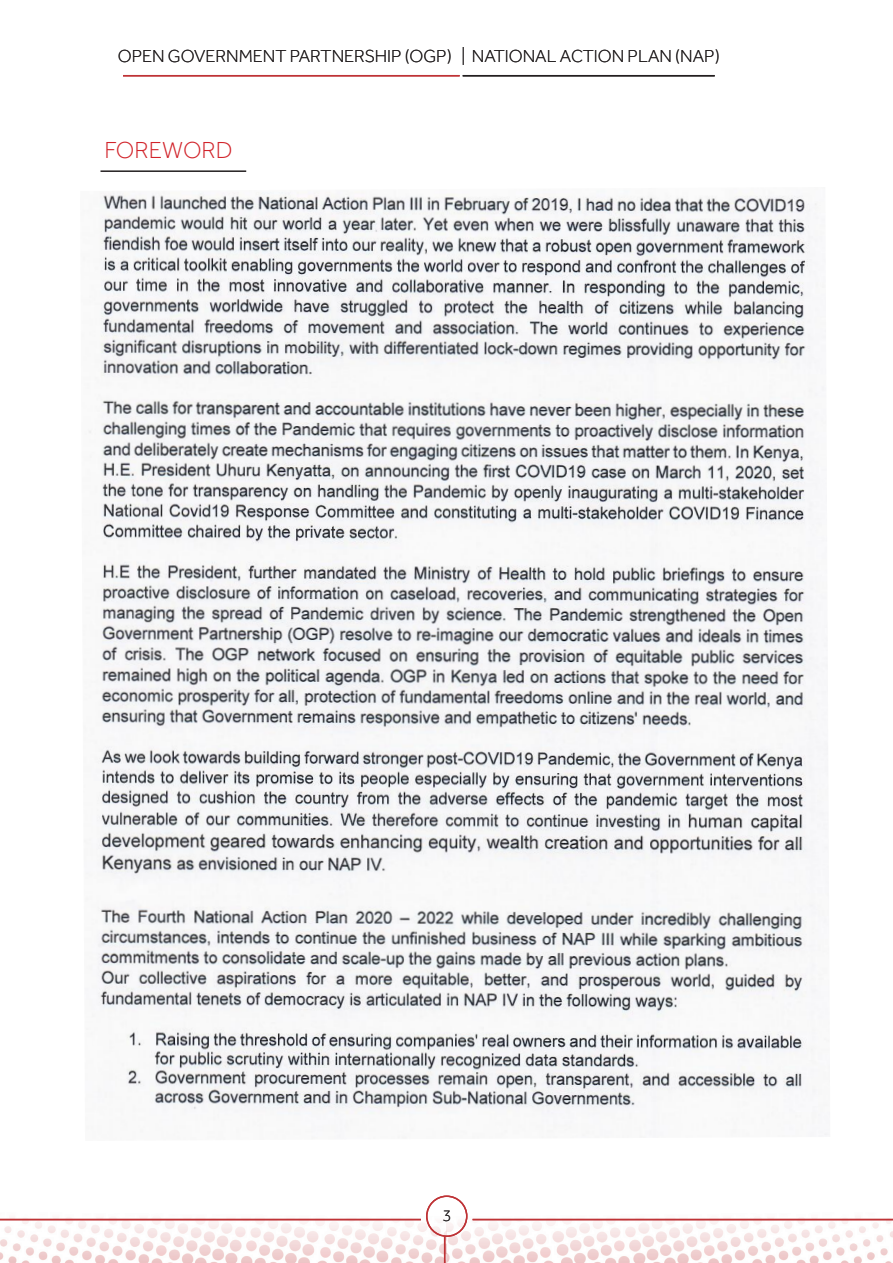
<style>
.page{position:relative;width:893px;height:1263px;background:#fff}
.page>*{position:absolute;margin:0;border:0;box-sizing:border-box;transform-origin:0 0}
.t1{font:300 24px "Effra";color:#d1232a}
.t2{font:300 18px "Effra";color:#231f20}
.t3{font:300 16.5px "Effra";color:#231f20}
</style>
<div class="page">
<img style="left:0;top:1196px;width:893px;height:67px">
<img style="left:89px;top:192px;width:739px;height:943px">
<hr style="left:0;top:1219px;width:421px;height:1px;background:#bf3336">
<hr style="left:473px;top:1219px;width:420px;height:1px;background:#bf3336">
<hr style="left:123px;top:75px;width:337px;height:1px;background:#bf3336">
<hr style="left:463px;top:75px;width:252px;height:1px;background:#231f20">
<div style="left:426px;top:1195px;width:41px;height:42px;border:2px solid #bf3336;border-radius:50%"></div>
<svg style="left:444px;top:1237px;width:1px;height:26px"></svg>
<hr style="left:100px;top:170px;width:146px;height:2px;background:#231f20">
<p class="t2" style="left:118px;top:45px;width:603px">OPEN GOVERNMENT PARTNERSHIP (OGP) | NATIONAL ACTION PLAN (NAP)</p>
<p class="t1" style="left:104px;top:137px;width:130px">FOREWORD</p>
<p class="t3" style="left:443px;top:1206px;width:10px">3</p>
</div>
